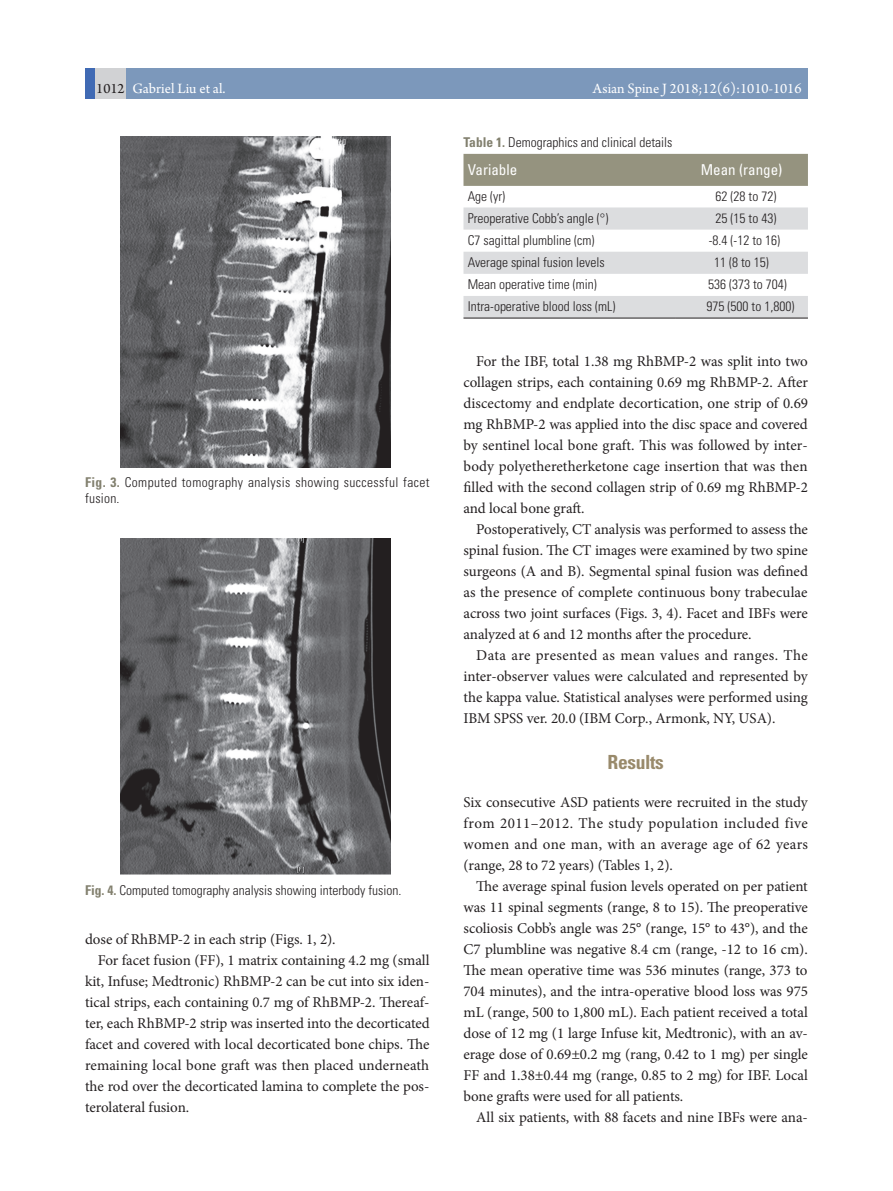
<style>
.page{position:relative;width:893px;height:1191px;background:#fff}
.page>*{position:absolute;margin:0;border:0;box-sizing:border-box;transform-origin:0 0}
.본문_대제목{font:700 condensed 19.5px "Univers LT Std";letter-spacing:-.02em;color:#998a6b}
.본문_내용{font:15px/21px "Minion Pro";letter-spacing:-.005em;color:#231f20;text-align:justify}
.본문_내용_첫문단{font:15px/21px "Minion Pro";letter-spacing:.01em;color:#231f20;text-align:justify}
.t1{font:15px "Arno Pro";color:#fff}
.표_머리행{font:condensed 15px "Univers LT Std";color:#fff}
.표_왼쪽행{font:300 condensed 13.5px "Univers LT Std";color:#231f20}
.표_그림설명{font:300 condensed 13.5px "Univers LT Std";color:#231f20}
.표_본문{font:300 condensed 13.5px "Univers LT Std";color:#231f20}
.표_그림설명-2{font:300 condensed 13.5px/16.2px "Univers LT Std";letter-spacing:.03em;color:#231f20}
.s1{color:#231f20}
.s2{font-weight:700;color:#82806e}
</style>
<div class="page">
<div style="left:85px;top:68px;width:58px;height:31px;background:#d1d2d4"></div>
<div style="left:126px;top:68px;width:682px;height:31px;background:#7c98bb"></div>
<div style="left:85px;top:68px;width:10px;height:31px;background:#406ab4"></div>
<img style="left:121px;top:136px;width:269px;height:331px">
<img style="left:121px;top:538px;width:269px;height:336px">
<div style="left:463px;top:154px;width:345px;height:32px;background:#95937f"></div>
<svg style="left:463px;top:207px;width:345px;height:111px"></svg>
<hr style="left:463px;top:318px;width:212px;height:1px;background:#231f20">
<hr style="left:675px;top:318px;width:133px;height:1px;background:#231f20">
<p class="t1" style="left:96px;top:80px;width:131px"><span class="s1">1012</span> Gabriel Liu et al.</p>
<p class="t1" style="left:593px;top:80px;width:210px">Asian Spine J 2018;12(6):1010-1016</p>
<p class="표_그림설명-2" style="left:85px;top:474px;width:346px"><span class="s2">Fig. 3.</span> Computed tomography analysis showing successful facet fusion.</p>
<p class="표_그림설명" style="left:85px;top:882px;width:318px"><span class="s2">Fig. 4.</span> Computed tomography analysis showing interbody fusion.</p>
<p class="본문_내용" style="left:85px;top:928px;width:252px">dose of RhBMP-2 in each strip (Figs. 1, 2).</p>
<p class="본문_내용" style="left:85px;top:949px;width:346px;text-indent:13px">For facet fusion (FF), 1 matrix containing 4.2 mg (small kit, Infuse; Medtronic) RhBMP-2 can be cut into six iden&shy;tical strips, each containing 0.7 mg of RhBMP-2. Thereaf&shy;ter, each RhBMP-2 strip was inserted into the decorticated facet and covered with local decorticated bone chips. The remaining local bone graft was then placed underneath the rod over the decorticated lamina to complete the pos&shy;terolateral fusion.</p>
<p class="표_그림설명" style="left:463px;top:134px;width:210px"><span class="s2">Table 1.</span> Demographics and clinical details</p>
<p class="표_머리행" style="left:468px;top:160px;width:51px">Variable</p>
<p class="표_머리행" style="left:701px;top:160px;width:83px">Mean (range)</p>
<p class="표_왼쪽행" style="left:468px;top:188px;width:39px">Age (yr)</p>
<p class="표_본문" style="left:716px;top:188px;width:62px">62 (28 to 72)</p>
<p class="표_왼쪽행" style="left:468px;top:210px;width:142px">Preoperative Cobb’s angle (°)</p>
<p class="표_본문" style="left:716px;top:210px;width:62px">25 (15 to 43)</p>
<p class="표_왼쪽행" style="left:468px;top:232px;width:128px">C7 sagittal plumbline (cm)</p>
<p class="표_본문" style="left:709px;top:232px;width:73px">-8.4 (-12 to 16)</p>
<p class="표_왼쪽행" style="left:468px;top:254px;width:138px">Average spinal fusion levels</p>
<p class="표_본문" style="left:714px;top:254px;width:56px">11 (8 to 15)</p>
<p class="표_왼쪽행" style="left:468px;top:276px;width:130px">Mean operative time (min)</p>
<p class="표_본문" style="left:708px;top:276px;width:80px">536 (373 to 704)</p>
<p class="표_왼쪽행" style="left:468px;top:298px;width:149px">Intra-operative blood loss (mL)</p>
<p class="표_본문" style="left:707px;top:298px;width:89px">975 (500 to 1,800)</p>
<p class="본문_내용" style="left:463px;top:351px;width:346px;text-indent:13px">For the IBF, total 1.38 mg RhBMP-2 was split into two collagen strips, each containing 0.69 mg RhBMP-2. After discectomy and endplate decortication, one strip of 0.69 mg RhBMP-2 was applied into the disc space and covered by sentinel local bone graft. This was followed by inter&shy;body polyetheretherketone cage insertion that was then filled with the second collagen strip of 0.69 mg RhBMP-2 and local bone graft.</p>
<p class="본문_내용" style="left:463px;top:519px;width:346px;text-indent:13px">Postoperatively, CT analysis was performed to assess the spinal fusion. The CT images were examined by two spine surgeons (A and B). Segmental spinal fusion was defined as the presence of complete continuous bony trabeculae across two joint surfaces (Figs. 3, 4). Facet and IBFs were analyzed at 6 and 12 months after the procedure.</p>
<p class="본문_내용" style="left:463px;top:645px;width:346px;text-indent:13px">Data are presented as mean values and ranges. The inter-observer values were calculated and represented by the kappa value. Statistical analyses were performed using IBM SPSS ver. 20.0 (IBM Corp., Armonk, NY, USA).</p>
<p class="본문_대제목" style="left:608px;top:750px;width:58px">Results</p>
<p class="본문_내용_첫문단" style="left:463px;top:792px;width:346px">Six consecutive ASD patients were recruited in the study from 2011–2012. The study population included five women and one man, with an average age of 62 years (range, 28 to 72 years) (Tables 1, 2).</p>
<p class="본문_내용" style="left:463px;top:876px;width:346px;text-indent:13px">The average spinal fusion levels operated on per patient was 11 spinal segments (range, 8 to 15). The preoperative scoliosis Cobb’s angle was 25° (range, 15° to 43°), and the C7 plumbline was negative 8.4 cm (range, -12 to 16 cm).<br>The mean operative time was 536 minutes (range, 373 to 704 minutes), and the intra-operative blood loss was 975 mL (range, 500 to 1,800 mL). Each patient received a total dose of 12 mg (1 large Infuse kit, Medtronic), with an av&shy;erage dose of 0.69±0.2 mg (rang, 0.42 to 1 mg) per single FF and 1.38±0.44 mg (range, 0.85 to 2 mg) for IBF. Local bone grafts were used for all patients.</p>
<p class="본문_내용" style="left:476px;top:1107px;width:333px">All six patients, with 88 facets and nine IBFs were ana-</p>
</div>
